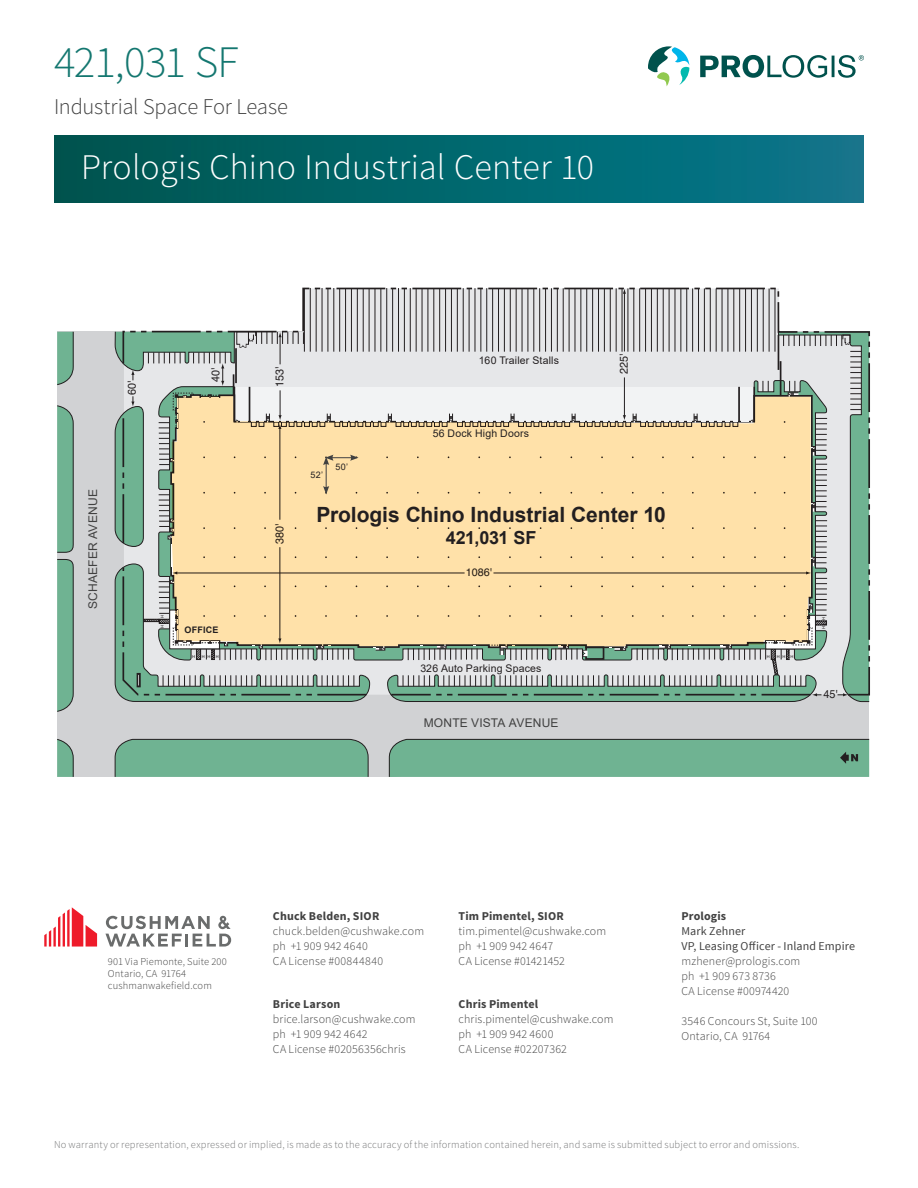
<style>
.page{position:relative;width:918px;height:1188px;background:#fff}
.page>*{position:absolute;margin:0;border:0;box-sizing:border-box;transform-origin:0 0}
.t1{font:300 45px "Source Sans Pro";letter-spacing:-.02em;color:#147770}
.t2{font:300 36px "Source Sans Pro";letter-spacing:.005em;color:#fff}
.t3{font:300 22.5px "Source Sans Pro";letter-spacing:-.01em;color:#414141}
.Bulleted_Body_Text{font:700 21px "Arial";color:#231f20}
.Bulleted_Body_Text-2{font:700 18px "Arial";letter-spacing:-.005em;color:#231f20}
.Contact_Info{font:300 12px "Source Sans Pro";letter-spacing:.01em;color:#414141}
.Contact_Info-2{font:700 12px "Source Sans Pro";letter-spacing:.015em;color:#414141}
.Contact_Info-3{font:12px "Source Sans Pro";letter-spacing:.01em;color:#414141}
.Bulleted_Body_Text-3{font:12px "Arial";letter-spacing:.015em;color:#414141}
.t4{font:11.25px "Helvetica";color:#231f20;scale:.96 1}
.t5{font:10.8px "Helvetica";color:#231f20}
.Footer_Text{font:300 10.5px "Source Sans Pro";letter-spacing:.015em;color:#747576}
.Contact_Info-4{font:300 10.5px "Source Sans Pro";letter-spacing:.01em;color:#414141}
.Bulleted_Body_Text-4{font:10.5px "Arial";letter-spacing:.015em;color:#231f20}
.Bulleted_Body_Text-5{font:700 9px "Arial";letter-spacing:.02em;color:#231f20}
.Bulleted_Body_Text-6{font:9px "Arial";color:#231f20}
.t6{font:4.05px "Helvetica";color:#231f20}
</style>
<div class="page">
<div style="left:54px;top:135px;width:810px;height:67px;background:linear-gradient(to right,#00554e,#09788d)"></div>
<svg style="left:648px;top:46px;width:41px;height:40px"></svg>
<svg style="left:700px;top:55px;width:164px;height:23px"></svg>
<svg style="left:44px;top:907px;width:53px;height:40px"></svg>
<svg style="left:105px;top:916px;width:126px;height:31px"></svg>
<div style="left:57px;top:332px;width:812px;height:445px;background:#d1d2d4"></div>
<svg style="left:57px;top:405px;width:17px;height:148px;background:#6faa8e"></svg>
<svg style="left:57px;top:559px;width:17px;height:153px;background:#6faa8e"></svg>
<svg style="left:114px;top:739px;width:255px;height:38px;background:#6faf90"></svg>
<svg style="left:57px;top:331px;width:17px;height:54px"></svg>
<svg style="left:57px;top:739px;width:17px;height:38px"></svg>
<div style="left:389px;top:739px;width:481px;height:38px;background:#6fb392"></div>
<svg style="left:122px;top:288px;width:658px;height:43px"></svg>
<svg style="left:114px;top:331px;width:756px;height:371px;background:#dbd3b4"></svg>
<h1 class="t1" style="left:54px;top:35px;width:186px">421,031 SF</h1>
<h3 class="t3" style="left:54px;top:93px;width:236px">Industrial Space For Lease</h3>
<h2 class="t2" style="left:81px;top:145px;width:515px">Prologis Chino Industrial Center 10</h2>
<p class="t4" style="left:123px;top:395px;width:16px;rotate:-90deg">60'</p>
<p class="t4" style="left:207px;top:382px;width:16px;rotate:-90deg">40'</p>
<p class="t4" style="left:271px;top:387px;width:23px;rotate:-90deg">153'</p>
<p class="Bulleted_Body_Text-6" style="left:311px;top:469px;width:14px">52’</p>
<p class="Bulleted_Body_Text-6" style="left:336px;top:460px;width:14px">50’</p>
<p class="Bulleted_Body_Text-4" style="left:479px;top:353px;width:82px">160 Trailer Stalls</p>
<p class="Bulleted_Body_Text-4" style="left:433px;top:427px;width:98px">56 Dock High Doors</p>
<p class="t4" style="left:615px;top:374px;width:23px;rotate:-90deg">225'</p>
<p class="Bulleted_Body_Text-3" style="left:85px;top:609px;width:121px;rotate:-90deg">SCHAEFER AVENUE</p>
<p class="t6" style="left:165px;top:615px;width:4px;rotate:90deg">H</p>
<p class="t6" style="left:165px;top:625px;width:4px;rotate:90deg">H</p>
<p class="Bulleted_Body_Text-5" style="left:185px;top:624px;width:35px">OFFICE</p>
<p class="t4" style="left:271px;top:544px;width:23px;rotate:-90deg">380'</p>
<p class="Bulleted_Body_Text" style="left:316px;top:500px;width:351px">Prologis Chino Industrial Center 10</p>
<p class="Bulleted_Body_Text-2" style="left:446px;top:525px;width:92px">421,031 SF</p>
<p class="t5" style="left:466px;top:564px;width:28px">1086'</p>
<p class="t6" style="left:192px;top:654px;width:4px">H</p>
<p class="t6" style="left:202px;top:654px;width:4px">H</p>
<p class="t6" style="left:767px;top:654px;width:4px">H</p>
<p class="t6" style="left:790px;top:654px;width:4px">H</p>
<p class="t6" style="left:208px;top:654px;width:12px">H H</p>
<p class="t6" style="left:777px;top:654px;width:10px">H H</p>
<p class="Bulleted_Body_Text-4" style="left:420px;top:661px;width:123px">326 Auto Parking Spaces</p>
<p class="Bulleted_Body_Text-3" style="left:424px;top:714px;width:136px">MONTE VISTA AVENUE</p>
<p class="t4" style="left:823px;top:685px;width:16px">45'</p>
<p class="Contact_Info-2" style="left:459px;top:908px;width:107px">Tim Pimentel, SIOR</p>
<p class="Contact_Info" style="left:459px;top:923px;width:149px">tim.pimentel@cushwake.com</p>
<p class="Contact_Info" style="left:459px;top:938px;width:96px">ph +1 909 942 4647</p>
<p class="Contact_Info-2" style="left:273px;top:908px;width:108px">Chuck Belden, SIOR</p>
<p class="Contact_Info" style="left:273px;top:923px;width:153px">chuck.belden@cushwake.com</p>
<p class="Contact_Info" style="left:273px;top:938px;width:97px">ph +1 909 942 4640</p>
<p class="Contact_Info" style="left:273px;top:953px;width:112px">CA License #00844840</p>
<p class="Contact_Info-4" style="left:108px;top:955px;width:120px">901 Via Piemonte, Suite 200</p>
<p class="Contact_Info" style="left:459px;top:953px;width:108px">CA License #01421452</p>
<p class="Contact_Info-4" style="left:108px;top:967px;width:80px">Ontario, CA 91764</p>
<p class="Contact_Info-4" style="left:108px;top:979px;width:106px">cushmanwakefield.com</p>
<p class="Contact_Info-2" style="left:273px;top:996px;width:69px">Brice Larson</p>
<p class="Contact_Info" style="left:273px;top:1012px;width:144px">brice.larson@cushwake.com</p>
<p class="Contact_Info" style="left:273px;top:1027px;width:96px">ph +1 909 942 4642</p>
<p class="Contact_Info" style="left:273px;top:1042px;width:134px">CA License #02056356chris</p>
<p class="Contact_Info-2" style="left:459px;top:996px;width:81px">Chris Pimentel</p>
<p class="Contact_Info" style="left:459px;top:1012px;width:156px">chris.pimentel@cushwake.com</p>
<p class="Contact_Info" style="left:459px;top:1027px;width:96px">ph +1 909 942 4600</p>
<p class="Contact_Info" style="left:459px;top:1042px;width:110px">CA License #02207362</p>
<p class="Contact_Info-2" style="left:681px;top:908px;width:46px">Prologis</p>
<p class="Contact_Info-3" style="left:681px;top:923px;width:65px">Mark Zehner</p>
<p class="Contact_Info-3" style="left:681px;top:938px;width:175px">VP, Leasing Officer - Inland Empire</p>
<p class="Contact_Info" style="left:681px;top:953px;width:120px">mzhener@prologis.com</p>
<p class="Contact_Info" style="left:681px;top:968px;width:96px">ph +1 909 673 8736</p>
<p class="Contact_Info" style="left:681px;top:983px;width:109px">CA License #00974420</p>
<p class="Contact_Info" style="left:681px;top:1013px;width:138px">3546 Concours St, Suite 100</p>
<p class="Contact_Info" style="left:681px;top:1028px;width:90px">Ontario, CA 91764</p>
<p class="Footer_Text" style="left:54px;top:1138px;width:747px">No warranty or representation, expressed or implied, is made as to the accuracy of the information contained herein, and same is submitted subject to error and omissions.</p>
</div>
